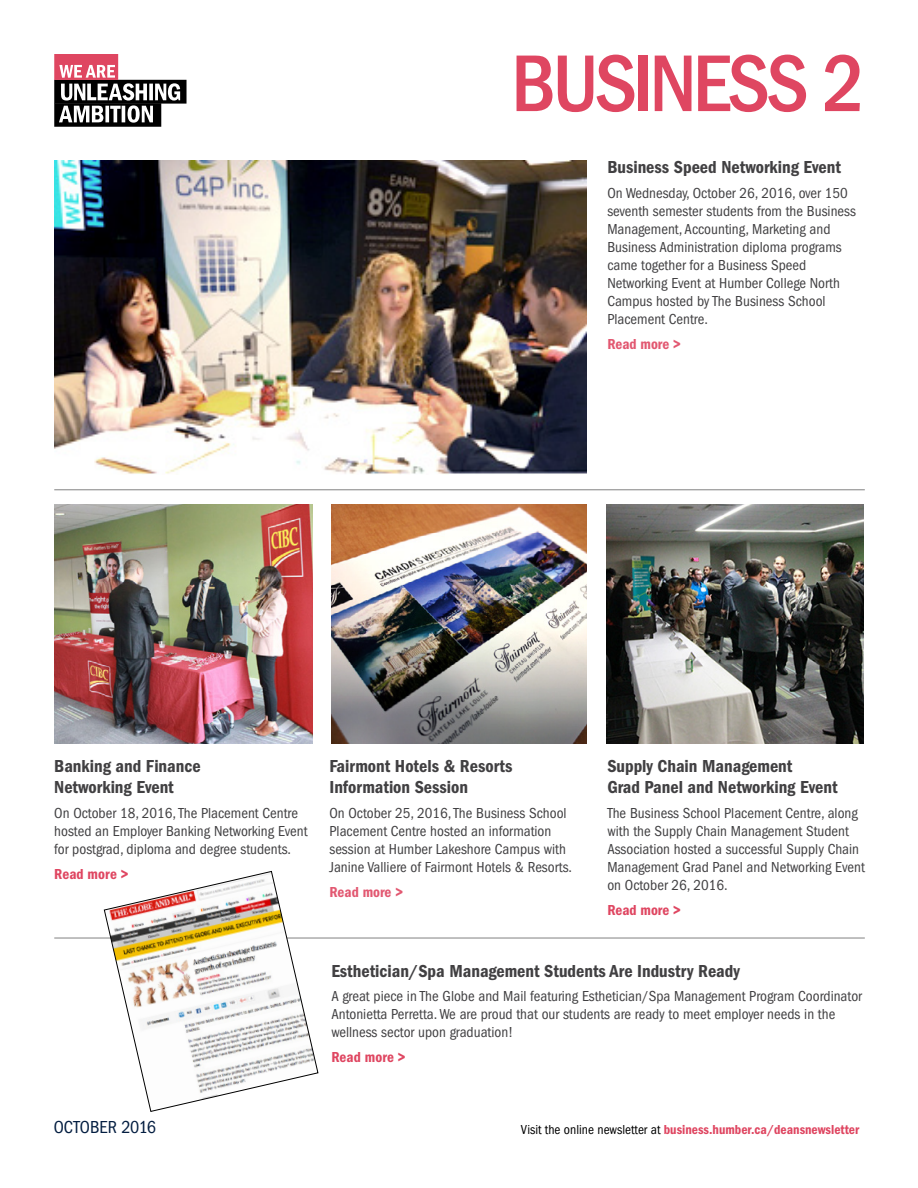
<style>
.page{position:relative;width:918px;height:1188px;background:#fff}
.page>*{position:absolute;margin:0;border:0;box-sizing:border-box;transform-origin:0 0}
.t1{font:500 condensed 83.25px "ITC Franklin Gothic Std";letter-spacing:-.045em;color:#df4661}
.t2{font:18px/21.6px "ITC Franklin Gothic Std Dm Cd";color:#414042}
.t3{font:condensed 18px "ITC Franklin Gothic Std";letter-spacing:-.025em;color:#041e41}
.t4{font:condensed 15px/18px "ITC Franklin Gothic Std";color:#414042}
.t5{font:15px "ITC Franklin Gothic Std Dm Cd";letter-spacing:.005em;color:#df4661}
.t6{font:15px "ITC Franklin Gothic Std Dm Cd";color:#e25871}
.t7{font:13.5px "ITC Franklin Gothic Std Dm Cd";color:#df4661}
.s1{font-family:"ITC Franklin Gothic Std";font-stretch:condensed;color:#000}
</style>
<div class="page">
<img style="left:54px;top:161px;width:532px;height:313px">
<img style="left:54px;top:504px;width:259px;height:239px">
<svg style="left:54px;top:54px;width:133px;height:73px"></svg>
<img style="left:606px;top:504px;width:258px;height:239px">
<img style="left:331px;top:504px;width:255px;height:239px">
<hr style="left:54px;top:489px;width:811px;height:1px;background:#000">
<hr style="left:54px;top:938px;width:811px;height:1px;background:#000">
<svg style="left:103px;top:870px;width:216px;height:242px"></svg>
<h1 class="t1" style="left:511px;top:36px;width:355px">BUSINESS 2</h1>
<p class="t2" style="left:607px;top:157px;width:235px">Business Speed Networking Event</p>
<p class="t4" style="left:607px;top:184px;width:250px">On Wednesday, October 26, 2016, over 150 seventh semester students from the Business Management, Accounting, Marketing and Business Administration diploma programs came together for a Business Speed Networking Event at Humber College North Campus hosted by The Business School Placement Centre.</p>
<p class="t6" style="left:607px;top:335px;width:75px">Read more &gt;</p>
<p class="t2" style="left:54px;top:755px;width:148px">Banking and Finance<br>Networking Event</p>
<p class="t4" style="left:54px;top:804px;width:255px">On October 18, 2016, The Placement Centre hosted an Employer Banking Networking Event for postgrad, diploma and degree students.</p>
<p class="t5" style="left:54px;top:865px;width:76px">Read more &gt;</p>
<p class="t2" style="left:329px;top:755px;width:184px">Fairmont Hotels &amp; Resorts<br>Information Session</p>
<p class="t4" style="left:329px;top:804px;width:244px">On October 25, 2016, The Business School Placement Centre hosted an information session at Humber Lakeshore Campus with Janine Valliere of Fairmont Hotels &amp; Resorts.</p>
<p class="t6" style="left:329px;top:883px;width:75px">Read more &gt;</p>
<p class="t2" style="left:607px;top:755px;width:232px">Supply Chain Management<br>Grad Panel and Networking Event</p>
<p class="t4" style="left:607px;top:804px;width:259px">The Business School Placement Centre, along with the Supply Chain Management Student Association hosted a successful Supply Chain Management Grad Panel and Networking Event on October 26, 2016.</p>
<p class="t5" style="left:607px;top:901px;width:75px">Read more &gt;</p>
<p class="t2" style="left:331px;top:960px;width:410px">Esthetician/Spa Management Students Are Industry Ready</p>
<p class="t4" style="left:331px;top:988px;width:532px">A great piece in The Globe and Mail featuring Esthetician/Spa Management Program Coordinator<br>Antonietta Perretta. We are proud that our students are ready to meet employer needs in the wellness sector upon graduation!</p>
<p class="t5" style="left:331px;top:1049px;width:76px">Read more &gt;</p>
<p class="t3" style="left:54px;top:1117px;width:20px">Octobe</p>
<p class="t3" style="left:108px;top:1117px;width:50px">r 2016</p>
<p class="t7" style="left:521px;top:1122px;width:340px"><span class="s1">Visit the online newsletter at</span> business.humber.ca/deansnewsletter</p>
</div>
